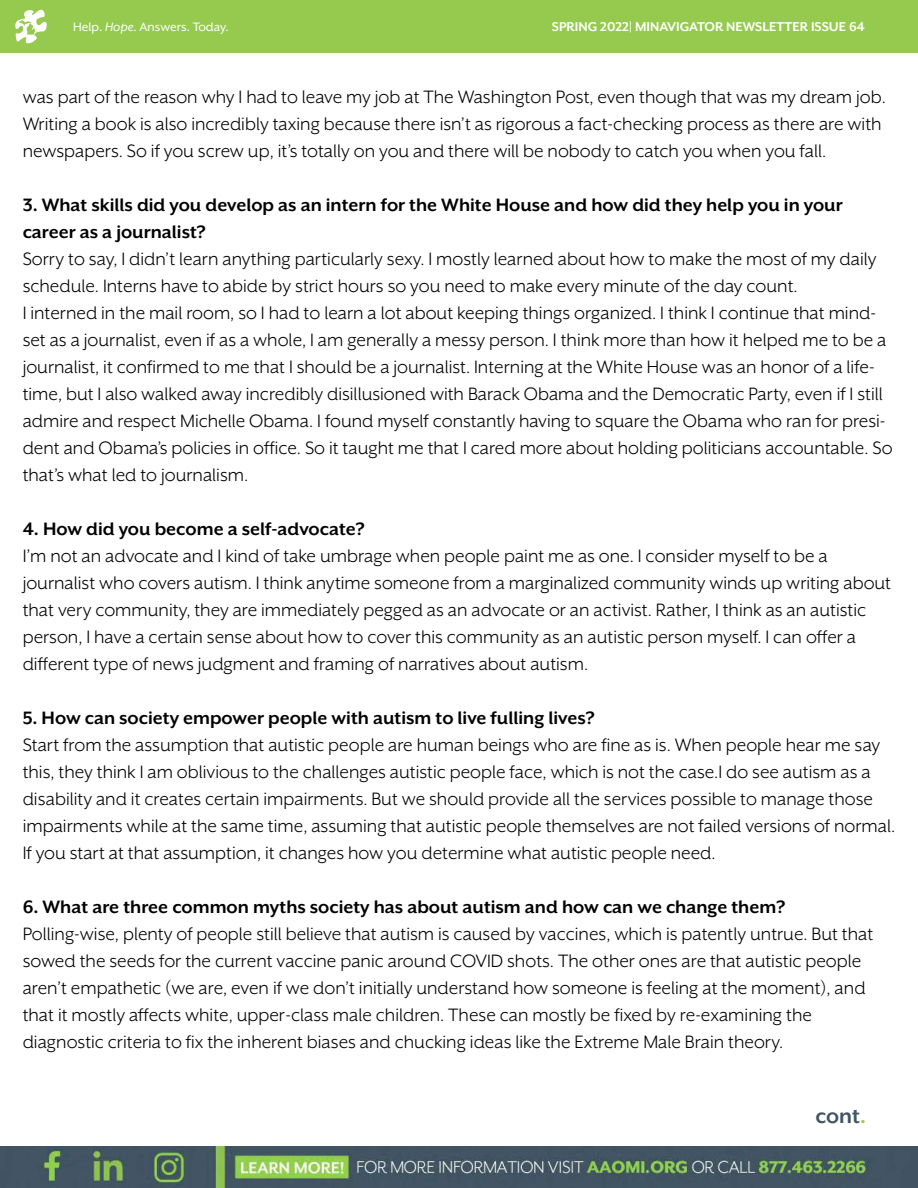
<style>
.page{position:relative;width:918px;height:1188px;background:#fff}
.page>*{position:absolute;margin:0;border:0;box-sizing:border-box;transform-origin:0 0}
.t1{font:700 24px "Mr Eaves XL San OT";color:#415564}
.t2{font:20.7px/27px "Mr Eaves XL San OT";color:#000}
.t3{font:700 20.7px/27px "Mr Eaves XL San OT";color:#000}
.t4{font:700 14.7px "Mr Eaves XL San OT";color:#fff}
.t5{font:14.1px "Mr Eaves XL San OT";color:#fff}
.s1{font-style:italic}
.s2{color:#96ca4f}
</style>
<div class="page">
<div style="left:0;top:0;width:918px;height:53px;background:#96ca4f"></div>
<svg style="left:15px;top:9px;width:32px;height:35px"></svg>
<img style="left:0;top:1146px;width:918px;height:42px">
<p class="t5" style="left:73px;top:19px;width:157px">Help. <span class="s1">Hope.</span> Answers. Today.</p>
<p class="t4" style="left:552px;top:20px;width:314px">SPRING 2022| MINAVIGATOR NEWSLETTER ISSUE 64</p>
<p class="t2" style="left:23px;top:83px;width:865px">was part of the reason why I had to leave my job at The Washington Post, even though that was my dream job.<br>Writing a book is also incredibly taxing because there isn’t as rigorous a fact-checking process as there are with newspapers. So if you screw up, it’s totally on you and there will be nobody to catch you when you fall.</p>
<p class="t3" style="left:23px;top:191px;width:822px">3. What skills did you develop as an intern for the White House and how did they help you in your career as a journalist?</p>
<p class="t2" style="left:23px;top:245px;width:871px">Sorry to say, I didn’t learn anything particularly sexy. I mostly learned about how to make the most of my daily schedule. Interns have to abide by strict hours so you need to make every minute of the day count.<br>I interned in the mail room, so I had to learn a lot about keeping things organized. I think I continue that mind&shy;set as a journalist, even if as a whole, I am generally a messy person. I think more than how it helped me to be a journalist, it confirmed to me that I should be a journalist. Interning at the White House was an honor of a life&shy;time, but I also walked away incredibly disillusioned with Barack Obama and the Democratic Party, even if I still admire and respect Michelle Obama. I found myself constantly having to square the Obama who ran for presi&shy;dent and Obama’s policies in office. So it taught me that I cared more about holding politicians accountable. So that’s what led to journalism.</p>
<p class="t3" style="left:23px;top:515px;width:344px">4. How did you become a self-advocate?</p>
<p class="t2" style="left:23px;top:542px;width:870px">I’m not an advocate and I kind of take umbrage when people paint me as one. I consider myself to be a journalist who covers autism. I think anytime someone from a marginalized community winds up writing about that very community, they are immediately pegged as an advocate or an activist. Rather, I think as an autistic person, I have a certain sense about how to cover this community as an autistic person myself. I can offer a different type of news judgment and framing of narratives about autism.</p>
<p class="t3" style="left:23px;top:704px;width:574px">5. How can society empower people with autism to live fulling lives?</p>
<p class="t2" style="left:23px;top:731px;width:874px">Start from the assumption that autistic people are human beings who are fine as is. When people hear me say this, they think I am oblivious to the challenges autistic people face, which is not the case.I do see autism as a disability and it creates certain impairments. But we should provide all the services possible to manage those impairments while at the same time, assuming that autistic people themselves are not failed versions of normal.<br>If you start at that assumption, it changes how you determine what autistic people need.</p>
<p class="t3" style="left:23px;top:893px;width:764px">6. What are three common myths society has about autism and how can we change them?</p>
<p class="t2" style="left:23px;top:920px;width:852px">Polling-wise, plenty of people still believe that autism is caused by vaccines, which is patently untrue. But that sowed the seeds for the current vaccine panic around COVID shots. The other ones are that autistic people aren’t empathetic (we are, even if we don’t initially understand how someone is feeling at the moment), and that it mostly affects white, upper-class male children. These can mostly be fixed by re-examining the diagnostic criteria to fix the inherent biases and chucking ideas like the Extreme Male Brain theory.</p>
<p class="t1" style="left:815px;top:1104px;width:52px">cont<span class="s2">.</span></p>
</div>
